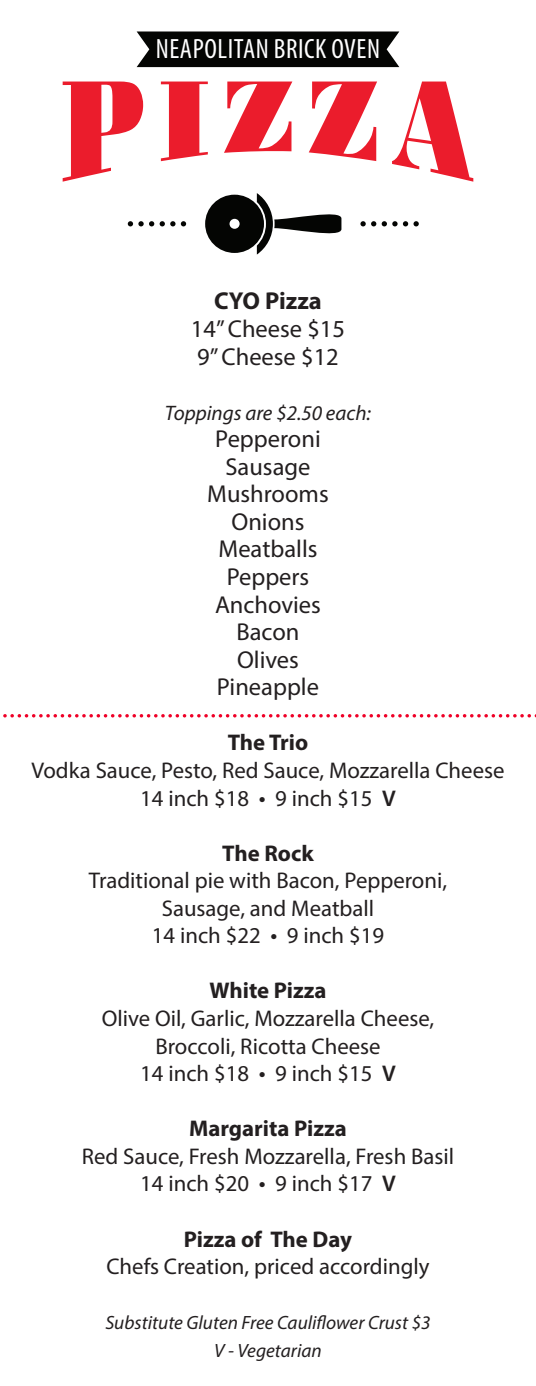
<style>
.page{position:relative;width:536px;height:1386px;background:#fff}
.page>*{position:absolute;margin:0;border:0;box-sizing:border-box;transform-origin:0 0}
.t1{font:condensed 28px "Myriad Pro";letter-spacing:.02em;color:#fff}
.t2{font:24.5px/27.7px "Myriad Pro";color:#231f20}
.t3{font:700 24.5px "Myriad Pro";color:#231f20}
.t4{font:22.75px/27.7px "Myriad Pro";color:#231f20;text-align:center}
.t5{font:700 22.75px "Myriad Pro";color:#231f20}
.t6{font:italic 21px "Myriad Pro";color:#231f20}
.t7{font:italic 19.25px "Myriad Pro";color:#231f20}
.s1{font-size:24.5px}
.s2{font-weight:600}
</style>
<div class="page">
<svg style="left:128px;top:221px;width:58px;height:5px"></svg>
<svg style="left:360px;top:221px;width:58px;height:5px"></svg>
<svg style="left:205px;top:193px;width:136px;height:62px"></svg>
<svg style="left:63px;top:82px;width:410px;height:100px"></svg>
<div style="left:137px;top:32px;width:262px;height:35px;background:#040503"></div>
<svg style="left:3px;top:714px;width:533px;height:4px"></svg>
<p class="t1" style="left:156px;top:31px;width:226px">NEAPOLITAN BRICK OVEN</p>
<p class="t3" style="left:214px;top:285px;width:109px">CYO Pizza</p>
<p class="t2" style="left:191px;top:315px;width:156px">14” Cheese $15<br>9” Cheese $12</p>
<p class="t6" style="left:165px;top:400px;width:207px">Toppings are $2.50 each:</p>
<p class="t2" style="left:215px;top:425px;width:107px">Pepperoni</p>
<p class="t2" style="left:225px;top:452px;width:86px">Sausage</p>
<p class="t2" style="left:207px;top:480px;width:123px">Mushrooms</p>
<p class="t2" style="left:231px;top:508px;width:74px">Onions</p>
<p class="t2" style="left:218px;top:535px;width:100px">Meatballs</p>
<p class="t2" style="left:226px;top:563px;width:84px">Peppers</p>
<p class="t2" style="left:215px;top:590px;width:107px">Anchovies</p>
<p class="t2" style="left:236px;top:618px;width:64px">Bacon</p>
<p class="t2" style="left:237px;top:645px;width:63px">Olives</p>
<p class="t2" style="left:217px;top:673px;width:103px">Pineapple</p>
<p class="t5" style="left:228px;top:728px;width:82px">The Trio</p>
<p class="t4" style="left:32px;top:756px;width:474px">Vodka Sauce, Pesto, Red Sauce, Mozzarella Cheese<br>14 inch $18 <span class="s1">•</span> 9 inch $15 <span class="s2">V</span></p>
<p class="t5" style="left:222px;top:838px;width:93px">The Rock</p>
<p class="t4" style="left:89px;top:866px;width:359px">Traditional pie with Bacon, Pepperoni,</p>
<p class="t4" style="left:152px;top:894px;width:234px">Sausage, and Meatball<br>14 inch $22 <span class="s1">•</span> 9 inch $19</p>
<p class="t5" style="left:209px;top:976px;width:119px">White Pizza</p>
<p class="t4" style="left:102px;top:1004px;width:334px">Olive Oil, Garlic, Mozzarella Cheese,<br>Broccoli, Ricotta Cheese<br>14 inch $18 <span class="s1">•</span> 9 inch $15 <span class="s2">V</span></p>
<p class="t5" style="left:189px;top:1114px;width:159px">Margarita Pizza</p>
<p class="t4" style="left:82px;top:1142px;width:374px">Red Sauce, Fresh Mozzarella, Fresh Basil<br>14 inch $20 <span class="s1">•</span> 9 inch $17 <span class="s2">V</span></p>
<p class="t5" style="left:184px;top:1224px;width:169px">Pizza of The Day</p>
<p class="t4" style="left:106px;top:1252px;width:324px">Chefs Creation, priced accordingly</p>
<p class="t7" style="left:105px;top:1311px;width:327px">Substitute Gluten Free Cauliflower Crust $3</p>
<p class="t7" style="left:214px;top:1338px;width:109px">V - Vegetarian</p>
</div>
